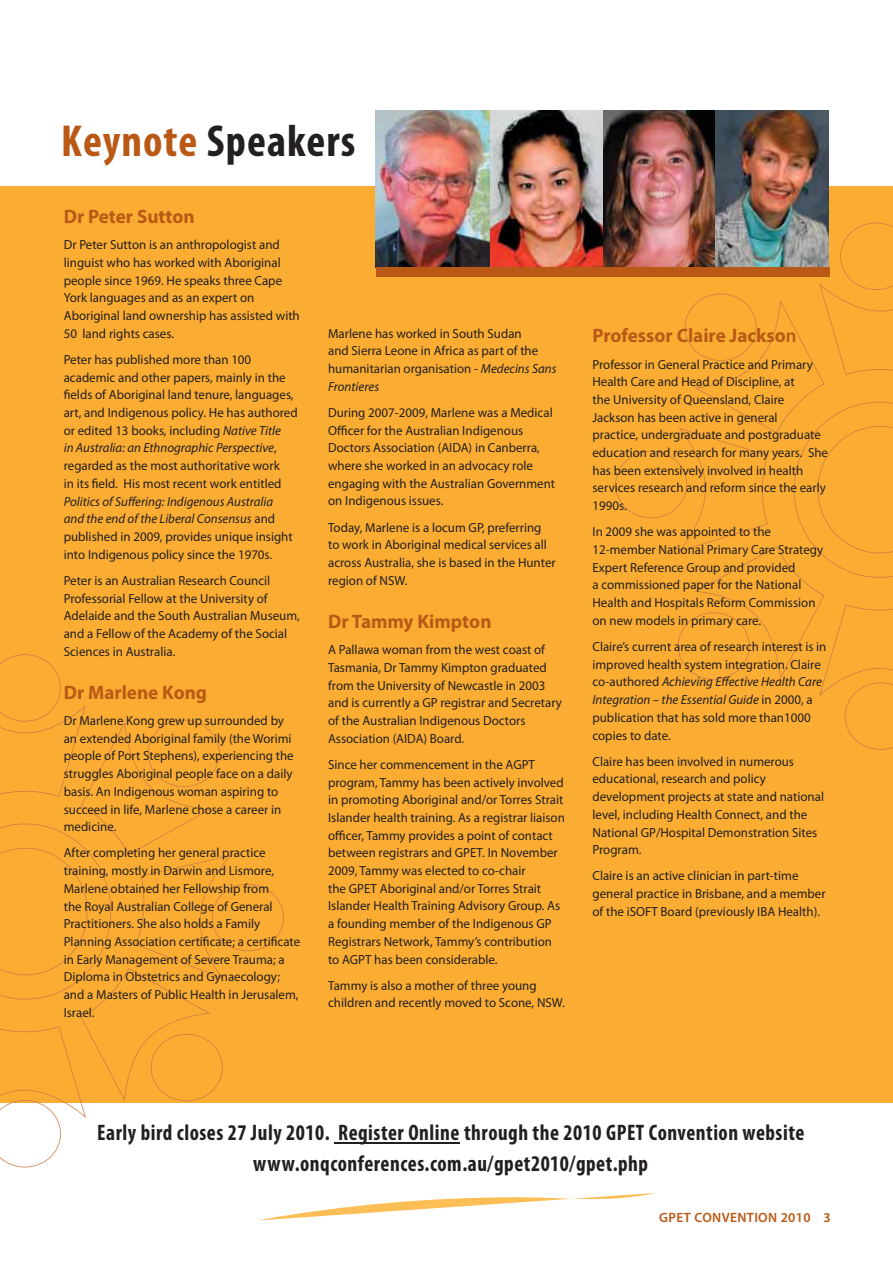
<style>
.page{position:relative;width:893px;height:1263px;background:#fff}
.page>*{position:absolute;margin:0;border:0;box-sizing:border-box;transform-origin:0 0}
.t1{font:700 condensed 45px "Myriad Pro";letter-spacing:.025em;color:#231f20}
.t2{font:700 condensed 22.5px/30.5px "Myriad Pro";letter-spacing:.025em;color:#231f20;text-align:center;scale:.95 1}
.t3{font:700 19.5px "Myriad Pro";color:#b95915}
.t4{font:600 13.5px "Myriad Pro";letter-spacing:.025em;color:#b95915}
.t5{font:13.2px/17.7px "Myriad Pro";color:#231f20}
.s1{color:#b95915}
.s2{font-style:italic}
.s3{font-weight:600}
</style>
<div class="page">
<div style="left:0;top:186px;width:893px;height:917px;background:#fbad33"></div>
<img style="left:489px;top:110px;width:226px;height:157px">
<svg style="left:260px;top:1193px;width:396px;height:27px"></svg>
<img style="left:715px;top:110px;width:114px;height:157px">
<img style="left:376px;top:110px;width:113px;height:157px">
<svg style="left:0;top:654px;width:284px;height:513px"></svg>
<svg style="left:684px;top:300px;width:198px;height:102px"></svg>
<svg style="left:819px;top:223px;width:74px;height:152px"></svg>
<svg style="left:685px;top:294px;width:71px;height:67px"></svg>
<svg style="left:615px;top:402px;width:278px;height:348px"></svg>
<div style="left:376px;top:267px;width:453px;height:9px;background:#b95915"></div>
<hr style="left:334px;top:1142px;width:126px;height:1px;background:#231f20">
<h1 class="t1" style="left:61px;top:124px;width:296px"><span class="s1">Keynote</span> Speakers</h1>
<h3 class="t3" style="left:64px;top:209px;width:132px">Dr Peter Sutton</h3>
<p class="t5" style="left:64px;top:237px;width:238px">Dr Peter Sutton is an anthropologist and linguist who has worked with Aboriginal people since 1969. He speaks three Cape York languages and as an expert on Aboriginal land ownership has assisted with 50 land rights cases.</p>
<p class="t5" style="left:64px;top:352px;width:235px">Peter has published more than 100 academic and other papers, mainly in the fields of Aboriginal land tenure, languages, art, and Indigenous policy. He has authored or edited 13 books, including <span class="s2">Native Title<br>in Australia: an Ethnographic Perspective</span>, regarded as the most authoritative work<br>in its field. His most recent work entitled</p>
<p class="t5" style="left:64px;top:494px;width:230px"><span class="s2">Politics of Suffering: Indigenous Australia and the end of the Liberal Consensus</span> and published in 2009, provides unique insight into Indigenous policy since the 1970s.</p>
<p class="t5" style="left:64px;top:573px;width:238px">Peter is an Australian Research Council Professorial Fellow at the University of Adelaide and the South Australian Museum, and a Fellow of the Academy of the Social Sciences in Australia.</p>
<h3 class="t3" style="left:64px;top:685px;width:145px">Dr Marlene Kong</h3>
<p class="t5" style="left:64px;top:713px;width:232px">Dr Marlene Kong grew up surrounded by an extended Aboriginal family (the Worimi people of Port Stephens), experiencing the struggles Aboriginal people face on a daily basis. An Indigenous woman aspiring to succeed in life, Marlene chose a career in medicine.</p>
<p class="t5" style="left:64px;top:845px;width:238px">After completing her general practice training, mostly in Darwin and Lismore, Marlene obtained her Fellowship from<br>the Royal Australian College of General Practitioners. She also holds a Family Planning Association certificate; a certificate in Early Management of Severe Trauma; a Diploma in Obstetrics and Gynaecology; and a Masters of Public Health in Jerusalem, Israel.</p>
<p class="t5" style="left:328px;top:326px;width:230px">Marlene has worked in South Sudan<br>and Sierra Leone in Africa as part of the humanitarian organisation - <span class="s2">Medecins Sans<br>Frontieres</span></p>
<p class="t5" style="left:328px;top:405px;width:229px">During 2007-2009, Marlene was a Medical Officer for the Australian Indigenous Doctors Association (AIDA) in Canberra, where she worked in an advocacy role engaging with the Australian Government on Indigenous issues.</p>
<p class="t5" style="left:328px;top:520px;width:229px">Today, Marlene is a locum GP, preferring to work in Aboriginal medical services all across Australia, she is based in the Hunter region of NSW.</p>
<h3 class="t3" style="left:328px;top:614px;width:165px">Dr Tammy Kimpton</h3>
<p class="t5" style="left:328px;top:642px;width:235px">A Pallawa woman from the west coast of Tasmania, Dr Tammy Kimpton graduated from the University of Newcastle in 2003 and is currently a GP registrar and Secretary of the Australian Indigenous Doctors Association (AIDA) Board.</p>
<p class="t5" style="left:328px;top:757px;width:238px">Since her commencement in the AGPT program, Tammy has been actively involved in promoting Aboriginal and/or Torres Strait Islander health training. As a registrar liaison officer, Tammy provides a point of contact between registrars and GPET. In November 2009, Tammy was elected to co-chair<br>the GPET Aboriginal and/or Torres Strait Islander Health Training Advisory Group. As a founding member of the Indigenous GP Registrars Network, Tammy’s contribution to AGPT has been considerable.</p>
<p class="t5" style="left:328px;top:978px;width:238px">Tammy is also a mother of three young children and recently moved to Scone, NSW.</p>
<h3 class="t3" style="left:592px;top:328px;width:206px">Professor Claire Jackso<span class="s3">n</span></h3>
<p class="t5" style="left:592px;top:357px;width:237px">Professor in General Practice and Primary Health Care and Head of Discipline, at<br>the University of Queensland, Claire Jackson has been active in general<br>practice, undergraduate and postgraduate education and research for many years. She has been extensively involved in health services research and reform since the early 1990s.</p>
<p class="t5" style="left:592px;top:524px;width:232px">In 2009 she was appointed to the 12-member National Primary Care Strategy Expert Reference Group and provided<br>a commissioned paper for the National Health and Hospitals Reform Commission on new models in primary care.</p>
<p class="t5" style="left:592px;top:639px;width:235px">Claire’s current area of research interest is in improved health system integration. Claire co-authored <span class="s2">Achieving Effective Health Care Integration – the Essential Guide</span> in 2000, a publication that has sold more than1000 copies to date.</p>
<p class="t5" style="left:592px;top:754px;width:233px">Claire has been involved in numerous educational, research and policy development projects at state and national level, including Health Connect, and the National GP/Hospital Demonstration Sites Program.</p>
<p class="t5" style="left:592px;top:869px;width:235px">Claire is an active clinician in part-time general practice in Brisbane, and a member of the iSOFT Board (previously IBA Health).</p>
<h2 class="t2" style="left:97px;top:1120px;width:746px">Early bird closes 27 July 2010. Register Online through the 2010 GPET Convention website www.onqconferences.com.au/gpet2010/gpet.php</h2>
<p class="t4" style="left:659px;top:1212px;width:173px">GPET CONVENTION 2010 3</p>
</div>
